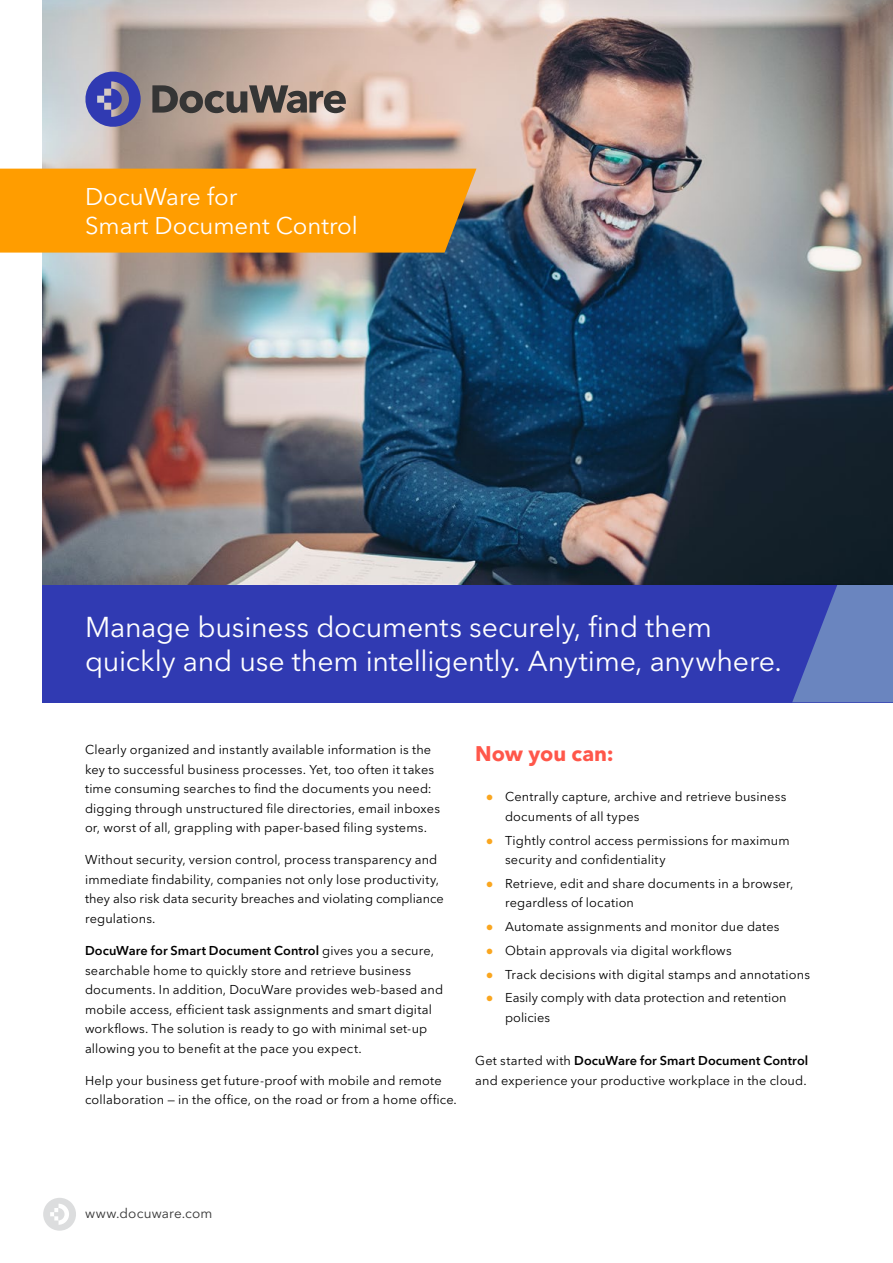
<style>
.page{position:relative;width:893px;height:1263px;background:#fff}
.page>*{position:absolute;margin:0;border:0;box-sizing:border-box;transform-origin:0 0}
.t1{font:28.5px/34.2px "Avenir Next LT Pro";letter-spacing:-.01em;color:#fff}
.t2{font:24px/28.8px "Avenir Next LT Pro";color:#fff}
.t3{font:700 21px "Avenir Next LT Pro";color:#ff574a}
.t4{font:13.5px "Avenir Next LT Pro";letter-spacing:.01em;color:#353535}
.t5{font:12.75px/19.5px "Avenir Next LT Pro";letter-spacing:.01em;color:#000}
.s1{font-weight:600}
.s2{font-family:"Bookman Old Style";color:#faa61f}
</style>
<div class="page">
<svg style="left:43px;top:1198px;width:33px;height:33px"></svg>
<div style="left:43px;top:575px;width:850px;height:127px;background:#303ab2"></div>
<svg style="left:792px;top:584px;width:101px;height:118px"></svg>
<img style="left:43px;top:0;width:850px;height:584px">
<svg style="left:85px;top:69px;width:56px;height:61px;background:#6a6bac"></svg>
<svg style="left:152px;top:85px;width:194px;height:28px;background:#7a6e67"></svg>
<div style="left:0;top:169px;width:476px;height:84px;background:#ff9d00"></div>
<h2 class="t2" style="left:85px;top:183px;width:274px">DocuWare for<br>Smart Document Control</h2>
<h1 class="t1" style="left:85px;top:610px;width:698px">Manage business documents securely, find them quickly and use them intelligently. Anytime, anywhere.</h1>
<p class="t5" style="left:85px;top:740px;width:356px">Clearly organized and instantly available information is the key to successful business processes. Yet, too often it takes time consuming searches to find the documents you need: digging through unstructured file directories, email inboxes or, worst of all, grappling with paper-based filing systems.</p>
<p class="t5" style="left:85px;top:850px;width:360px">Without security, version control, process transparency and immediate findability, companies not only lose productivity, they also risk data security breaches and violating compliance regulations.</p>
<p class="t5" style="left:85px;top:941px;width:360px"><span class="s1">DocuWare for Smart Document Control</span> gives you a secure, searchable home to quickly store and retrieve business documents. In addition, DocuWare provides web-based and mobile access, efficient task assignments and smart digital workflows. The solution is ready to go with minimal set-up allowing you to benefit at the pace you expect.</p>
<p class="t5" style="left:85px;top:1071px;width:373px">Help your business get future-proof with mobile and remote collaboration — in the office, on the road or from a home office.</p>
<h3 class="t3" style="left:475px;top:740px;width:140px">Now you can:</h3>
<p class="t5" style="left:505px;top:787px;width:283px;text-indent:-19px"><span class="s2">●</span> Centrally capture, archive and retrieve business documents of all types</p>
<p class="t5" style="left:505px;top:830px;width:286px;text-indent:-19px"><span class="s2">●</span> Tightly control access permissions for maximum security and confidentiality</p>
<p class="t5" style="left:505px;top:873px;width:290px;text-indent:-19px"><span class="s2">●</span> Retrieve, edit and share documents in a browser, regardless of location</p>
<p class="t5" style="left:486px;top:917px;width:295px"><span class="s2">●</span> Automate assignments and monitor due dates</p>
<p class="t5" style="left:486px;top:940px;width:247px"><span class="s2">●</span> Obtain approvals via digital workflows</p>
<p class="t5" style="left:486px;top:964px;width:326px"><span class="s2">●</span> Track decisions with digital stamps and annotations</p>
<p class="t5" style="left:505px;top:988px;width:283px;text-indent:-19px"><span class="s2">●</span> Easily comply with data protection and retention policies</p>
<p class="t5" style="left:475px;top:1051px;width:335px">Get started with <span class="s1">DocuWare for Smart Document Control </span>and experience your productive workplace in the cloud.</p>
<p class="t4" style="left:85px;top:1205px;width:129px">www.docuware.com</p>
</div>
